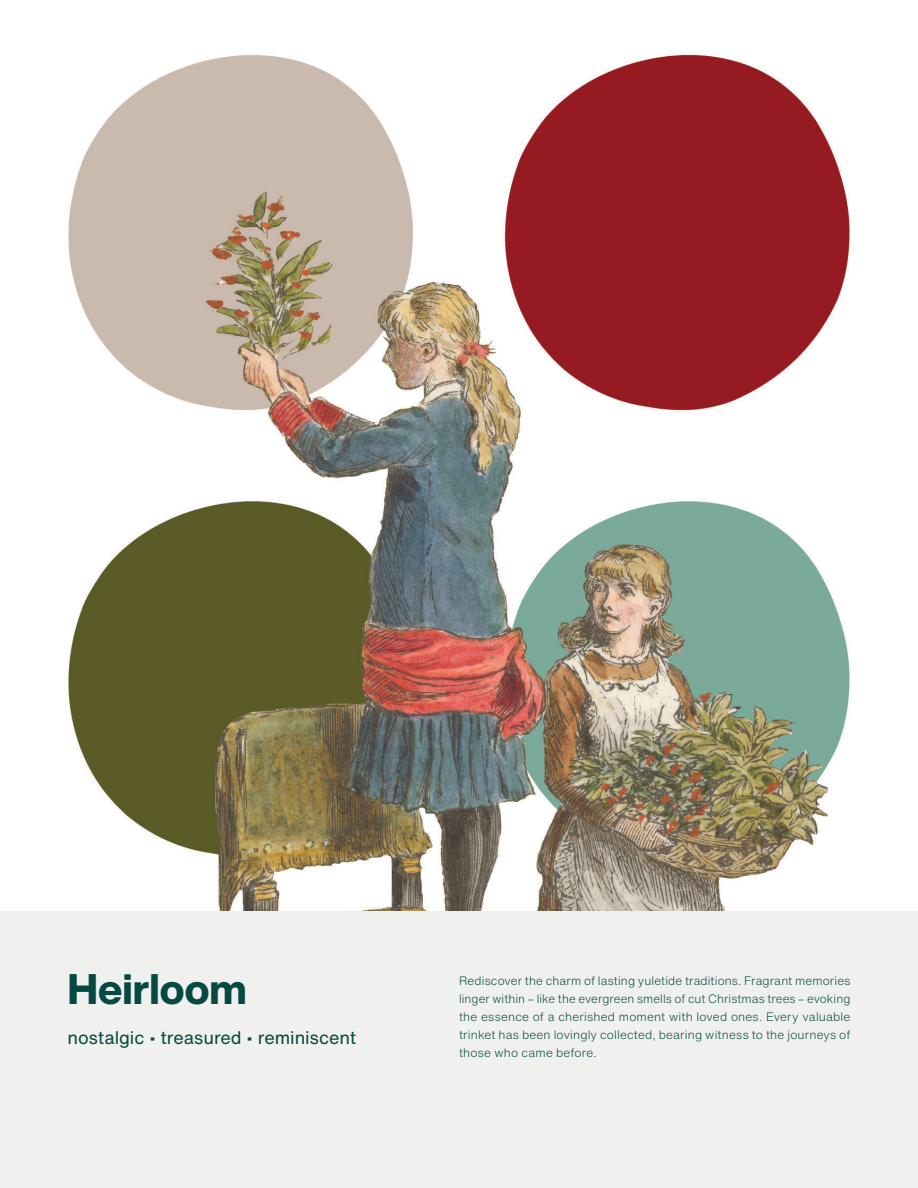
<style>
.page{position:relative;width:918px;height:1188px;background:#fff}
.page>*{position:absolute;margin:0;border:0;box-sizing:border-box;transform-origin:0 0}
.t1{font:800 42px "Helvetica Now Display";color:#054942}
.Characteristics{font:18px "Helvetica Now Text";letter-spacing:-.005em;color:#054942}
.Body{font:300 12px/18px "Helvetica Now Text";letter-spacing:.015em;color:#054942;text-align:justify}
</style>
<div class="page">
<div style="left:0;top:911px;width:918px;height:277px;background:#f0f1ef"></div>
<img style="left:68px;top:54px;width:782px;height:857px">
<p class="t1" style="left:68px;top:960px;width:181px">Heirloom</p>
<p class="Characteristics" style="left:68px;top:1024px;width:290px">nostalgic ∙ treasured ∙ reminiscent</p>
<p class="Body" style="left:459px;top:971px;width:393px">Rediscover the charm of lasting yuletide traditions. Fragrant memories linger within – like the evergreen smells of cut Christmas trees – evoking the essence of a cherished moment with loved ones. Every valuable trinket has been lovingly collected, bearing witness to the journeys of those who came before.</p>
</div>
